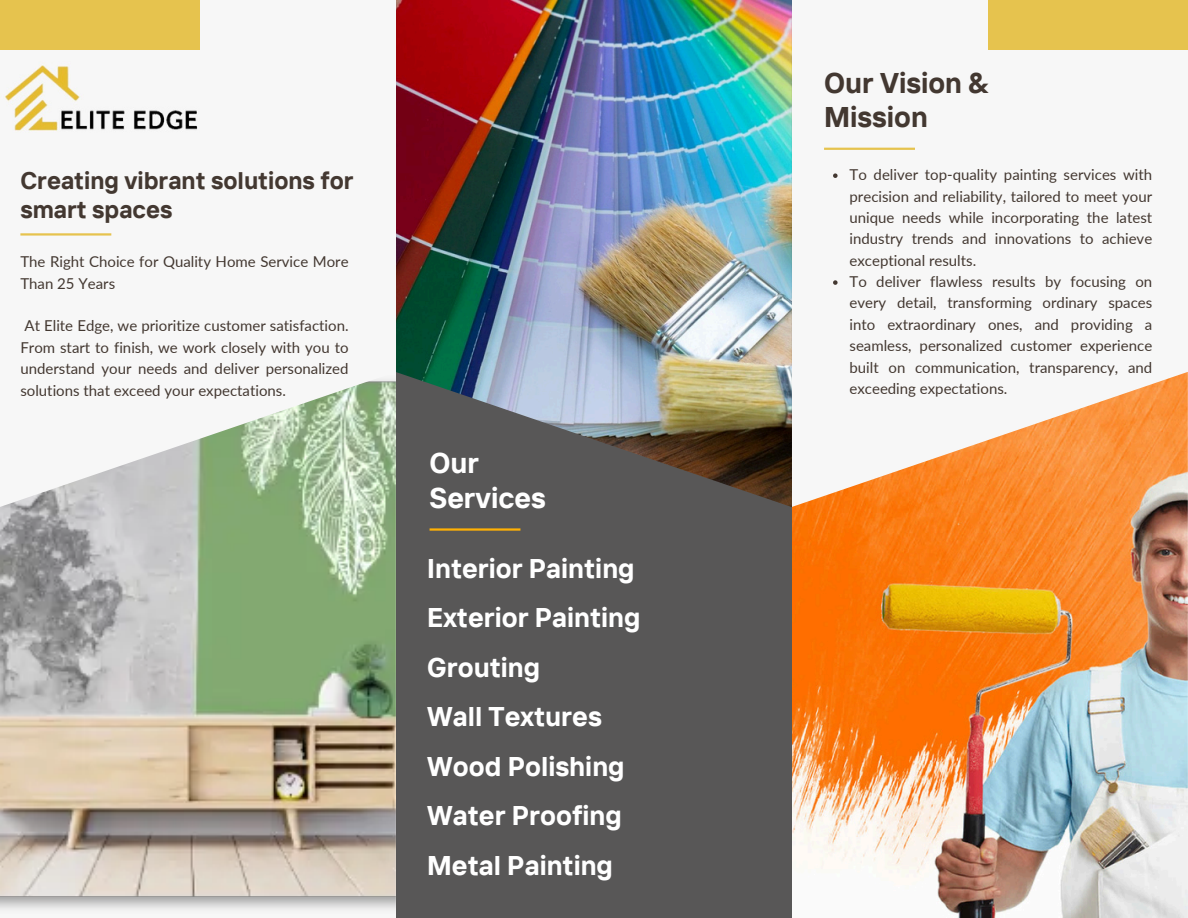
<style>
.page{position:relative;width:1188px;height:918px;background:#f7f7f7}
.page>*{position:absolute;margin:0;border:0;box-sizing:border-box;transform-origin:0 0}
.t1{font:700 28.5px/34.8px "TT Interphases";color:#433831}
.t2{font:700 28.5px/34.8px "TT Interphases";color:#fff}
.t3{font:700 27px "TT Interphases";color:#fff}
.t4{font:700 24px/29.2px "TT Interphases";color:#433831}
.t5{font:15px/21.3px "Lato";color:#433831;text-align:justify}
</style>
<div class="page">
<img style="left:792px;top:372px;width:395px;height:546px">
<div style="left:396px;top:0;width:396px;height:918px;background:#585757"></div>
<img style="left:396px;top:0;width:396px;height:507px">
<hr style="left:824px;top:148px;width:91px;height:2px;background:#e6c34e">
<hr style="left:430px;top:528px;width:90px;height:3px;background:#ffb104">
<hr style="left:20px;top:233px;width:91px;height:3px;background:#e6c34e">
<img style="left:0;top:380px;width:396px;height:529px">
<div style="left:988px;top:0;width:200px;height:49px;background:#e6c34e"></div>
<div style="left:0;top:0;width:200px;height:49px;background:#e6c34e"></div>
<img style="left:5px;top:65px;width:193px;height:66px">
<svg style="left:833px;top:173px;width:5px;height:5px"></svg>
<svg style="left:833px;top:280px;width:5px;height:5px"></svg>
<p class="t1" style="left:824px;top:64px;width:165px">Our Vision &amp;<br>Mission</p>
<p class="t4" style="left:20px;top:165px;width:335px">Creating vibrant solutions for smart spaces</p>
<p class="t5" style="left:850px;top:164px;width:304px">To deliver top-quality painting services with precision and reliability, tailored to meet your unique needs while incorporating the latest industry trends and innovations to achieve exceptional results.</p>
<p class="t5" style="left:850px;top:271px;width:304px">To deliver flawless results by focusing on every detail, transforming ordinary spaces into extraordinary ones, and providing a seamless, personalized customer experience built on communication, transparency, and exceeding expectations.</p>
<h1 class="t5" style="left:20px;top:251px;width:330px">The Right Choice for Quality Home Service More<br>Than 25 Years</h1>
<h1 class="t5" style="left:20px;top:315px;width:330px">At Elite Edge, we prioritize customer satisfaction.<br>From start to finish, we work closely with you to understand your needs and deliver personalized solutions that exceed your expectations.</h1>
<h1 class="t2" style="left:430px;top:445px;width:118px">Our<br>Services</h1>
<p class="t3" style="left:427px;top:551px;width:209px">Interior Painting</p>
<h1 class="t3" style="left:427px;top:600px;width:215px">Exterior Painting</h1>
<h1 class="t3" style="left:427px;top:650px;width:114px">Grouting</h1>
<h1 class="t3" style="left:427px;top:699px;width:176px">Wall Textures</h1>
<h1 class="t3" style="left:427px;top:749px;width:199px">Wood Polishing</h1>
<h1 class="t3" style="left:427px;top:798px;width:196px">Water Proofing</h1>
<h1 class="t3" style="left:427px;top:848px;width:187px">Metal Painting</h1>
</div>
